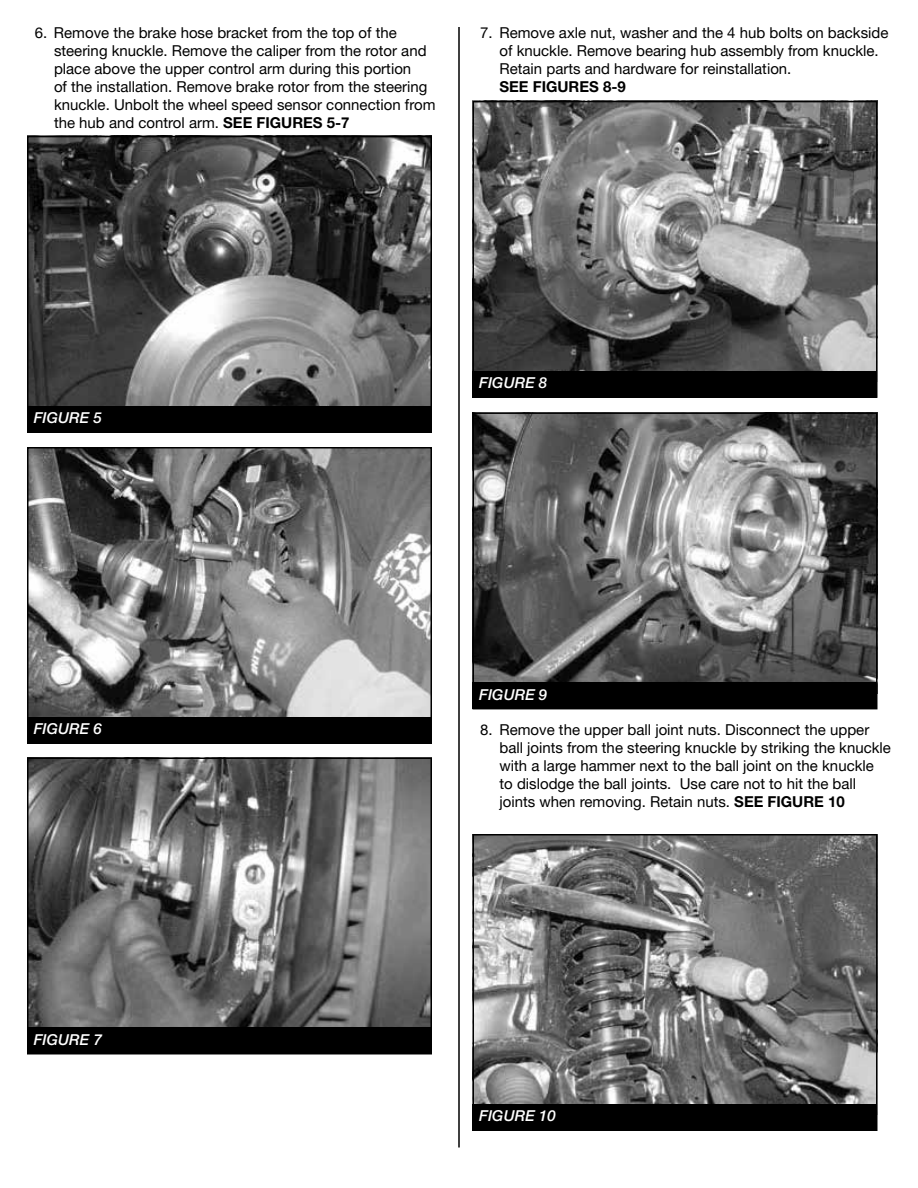
<style>
.page{position:relative;width:918px;height:1188px;background:#fff}
.page>*{position:absolute;margin:0;border:0;box-sizing:border-box;transform-origin:0 0}
.t1{font:15px/18px "Helvetica Neue LT Std";color:#000}
.t2{font:italic 500 15px "Helvetica Neue LT Std";color:#fff}
.t3{font:700 15px "Helvetica Neue LT Std";color:#000}
.s1{font-weight:700}
</style>
<div class="page">
<hr style="left:458px;top:27px;width:2px;height:1121px;background:#000">
<img style="left:30px;top:139px;width:399px;height:267px">
<div style="left:27px;top:136px;width:405px;height:297px;border:2px solid #000"></div>
<div style="left:27px;top:406px;width:405px;height:27px;background:#000"></div>
<img style="left:30px;top:450px;width:399px;height:267px">
<div style="left:27px;top:447px;width:405px;height:297px;border:2px solid #000"></div>
<div style="left:27px;top:717px;width:405px;height:27px;background:#000"></div>
<img style="left:30px;top:761px;width:399px;height:267px">
<div style="left:27px;top:758px;width:405px;height:296px;border:2px solid #000"></div>
<div style="left:27px;top:1028px;width:405px;height:26px;background:#000"></div>
<img style="left:475px;top:104px;width:400px;height:267px">
<div style="left:472px;top:101px;width:406px;height:297px;border:2px solid #000"></div>
<div style="left:472px;top:371px;width:406px;height:27px;background:#000"></div>
<img style="left:475px;top:415px;width:400px;height:267px">
<div style="left:472px;top:412px;width:406px;height:297px;border:2px solid #000"></div>
<div style="left:472px;top:682px;width:406px;height:27px;background:#000"></div>
<img style="left:475px;top:837px;width:400px;height:267px">
<div style="left:472px;top:834px;width:406px;height:297px;border:2px solid #000"></div>
<div style="left:472px;top:1104px;width:406px;height:27px;background:#000"></div>
<p class="t1" style="left:54px;top:23px;width:383px;text-indent:-19px">6. Remove the brake hose bracket from the top of the steering knuckle. Remove the caliper from the rotor and place above the upper control arm during this portion<br>of the installation. Remove brake rotor from the steering knuckle. Unbolt the wheel speed sensor connection from the hub and control arm. <span class="s1">SEE FIGURES 5-7</span></p>
<p class="t1" style="left:500px;top:23px;width:390px;text-indent:-19px">7. Remove axle nut, washer and the 4 hub bolts on backside of knuckle. Remove bearing hub assembly from knuckle.<br>Retain parts and hardware for reinstallation.</p>
<p class="t3" style="left:500px;top:77px;width:128px">SEE FIGURES 8-9</p>
<p class="t2" style="left:34px;top:409px;width:70px">FIGURE 5</p>
<p class="t2" style="left:34px;top:720px;width:70px">FIGURE 6</p>
<p class="t2" style="left:34px;top:1031px;width:70px">FIGURE 7</p>
<p class="t2" style="left:479px;top:374px;width:70px">FIGURE 8</p>
<p class="t2" style="left:479px;top:686px;width:70px">FIGURE 9</p>
<p class="t1" style="left:500px;top:721px;width:393px;text-indent:-19px">8. Remove the upper ball joint nuts. Disconnect the upper ball joints from the steering knuckle by striking the knuckle with a large hammer next to the ball joint on the knuckle<br>to dislodge the ball joints. Use care not to hit the ball joints when removing. Retain nuts. <span class="s1">SEE FIGURE 10</span></p>
<p class="t2" style="left:479px;top:1107px;width:78px">FIGURE 10</p>
</div>
